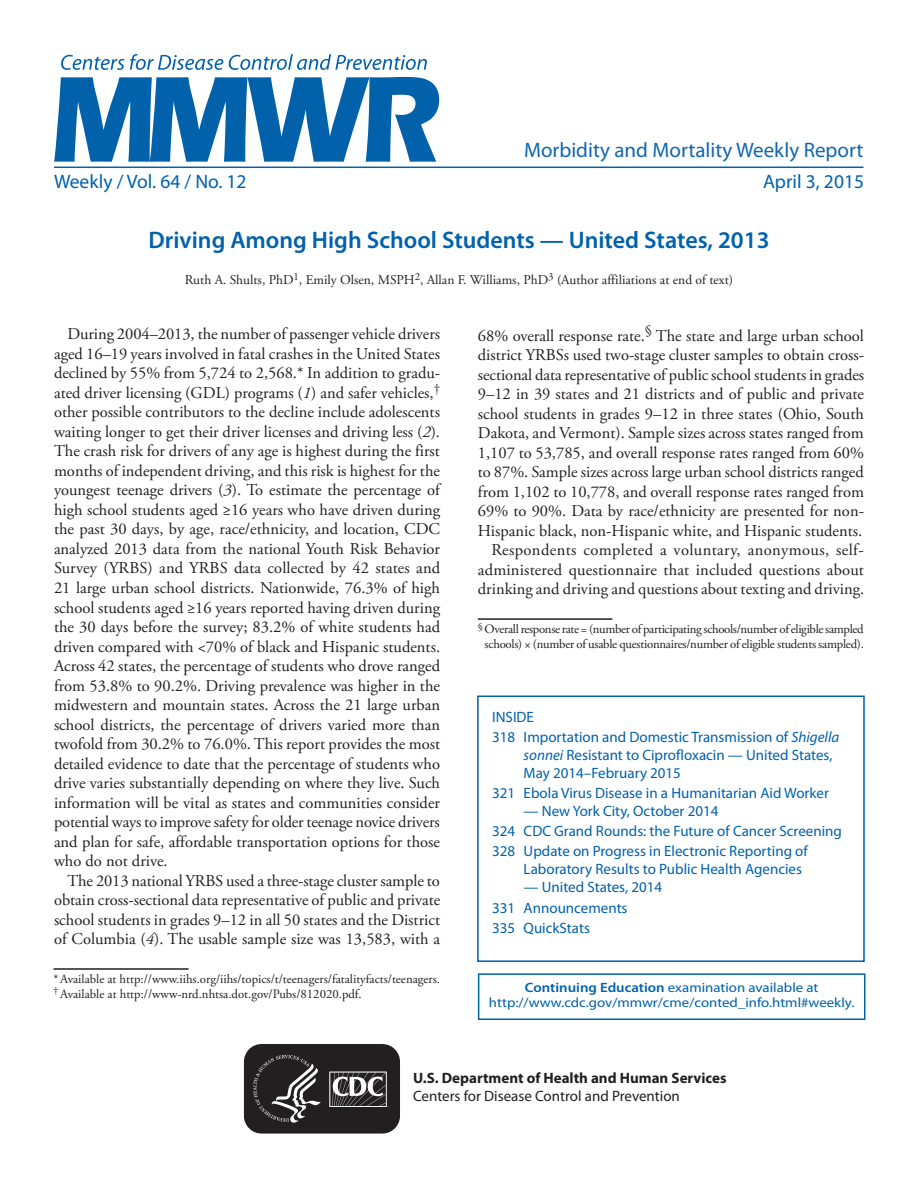
<style>
.page{position:relative;width:918px;height:1188px;background:#fff}
.page>*{position:absolute;margin:0;border:0;box-sizing:border-box;transform-origin:0 0}
.Report_Title{font:600 24px "Myriad Pro";color:#0161ab}
.t1{font:21px "Myriad Pro";color:#1167af}
.cover_date_vol{font:19.5px "Myriad Pro";color:#0161ab}
.Paragraph{font:16.5px/19.5px "Adobe Garamond Pro";color:#231f20;text-align:justify}
.toc_headline_to_999{font:15px/18px "Myriad Pro";color:#0161ab}
.t2{font:700 15px/18px "Myriad Pro";color:#231f20}
.ce_callout_box{font:13.5px/15px "Myriad Pro";color:#0161ab;text-align:center;scale:1.1 1}
.Author_Names{font:13.5px "Adobe Garamond Pro";color:#231f20}
.Footnote{font:12.75px/14.2px "Adobe Garamond Pro";letter-spacing:-.02em;color:#231f20;text-align:center}
.Footnote-2{font:12.75px "Adobe Garamond Pro";color:#231f20}
.footnote_no_rule_tex{font:12.75px "Adobe Garamond Pro";color:#231f20}
.s1{font-style:italic}
.s2{font-weight:600}
.s3{font-weight:400}
</style>
<div class="page">
<div style="left:478px;top:973px;width:388px;height:47px;border:2px solid #0161ab"></div>
<svg style="left:243px;top:1045px;width:157px;height:89px"></svg>
<hr style="left:54px;top:167px;width:810px;height:1px;background:#0161ab">
<svg style="left:54px;top:77px;width:385px;height:85px"></svg>
<svg style="left:61px;top:54px;width:366px;height:16px"></svg>
<div style="left:477px;top:696px;width:388px;height:266px;border:2px solid #0161ab"></div>
<hr style="left:54px;top:968px;width:135px;height:2px;background:#231f20">
<hr style="left:478px;top:618px;width:134px;height:2px;background:#231f20">
<p class="t1" style="left:524px;top:137px;width:341px">Morbidity and Mortality Weekly Report</p>
<p class="cover_date_vol" style="left:54px;top:169px;width:194px">Weekly / Vol. 64 / No. 12</p>
<p class="cover_date_vol" style="left:763px;top:169px;width:102px">April 3, 2015</p>
<p class="Report_Title" style="left:148px;top:224px;width:623px">Driving Among High School Students — United States, 2013</p>
<p class="Author_Names" style="left:185px;top:272px;width:550px">Ruth A. Shults, PhD<sup>1</sup>, Emily Olsen, MSPH<sup>2</sup>, Allan F. Williams, PhD<sup>3</sup> (Author affiliations at end of text)</p>
<p class="Paragraph" style="left:54px;top:325px;width:388px;text-indent:14px">During 2004–2013, the number of passenger vehicle drivers aged 16–19 years involved in fatal crashes in the United States declined by 55% from 5,724 to 2,568.* In addition to gradu&shy;ated driver licensing (GDL) programs (<span class="s1">1</span>) and safer vehicles,<sup>† </sup>other possible contributors to the decline include adolescents waiting longer to get their driver licenses and driving less (<span class="s1">2</span>).<br>The crash risk for drivers of any age is highest during the first months of independent driving, and this risk is highest for the youngest teenage drivers (<span class="s1">3</span>). To estimate the percentage of high school students aged ≥16 years who have driven during the past 30 days, by age, race/ethnicity, and location, CDC analyzed 2013 data from the national Youth Risk Behavior Survey (YRBS) and YRBS data collected by 42 states and 21 large urban school districts. Nationwide, 76.3% of high school students aged ≥16 years reported having driven during the 30 days before the survey; 83.2% of white students had driven compared with &lt;70% of black and Hispanic students.<br>Across 42 states, the percentage of students who drove ranged from 53.8% to 90.2%. Driving prevalence was higher in the midwestern and mountain states. Across the 21 large urban school districts, the percentage of drivers varied more than twofold from 30.2% to 76.0%. This report provides the most detailed evidence to date that the percentage of students who drive varies substantially depending on where they live. Such information will be vital as states and communities consider potential ways to improve safety for older teenage novice drivers and plan for safe, affordable transportation options for those who do not drive.</p>
<p class="Paragraph" style="left:54px;top:871px;width:388px;text-indent:13px">The 2013 national YRBS used a three-stage cluster sample to obtain cross-sectional data representative of public and private school students in grades 9–12 in all 50 states and the District of Columbia (<span class="s1">4</span>). The usable sample size was 13,583, with a</p>
<p class="Footnote-2" style="left:54px;top:972px;width:388px">*Available at http://www.iihs.org/iihs/topics/t/teenagers/fatalityfacts/teenagers.</p>
<p class="footnote_no_rule_tex" style="left:54px;top:986px;width:310px"><sup>†</sup> Available at http://www-nrd.nhtsa.dot.gov/Pubs/812020.pdf.</p>
<p class="Paragraph" style="left:478px;top:326px;width:388px">68% overall response rate.<sup>§</sup> The state and large urban school district YRBSs used two-stage cluster samples to obtain cross&shy;sectional data representative of public school students in grades 9–12 in 39 states and 21 districts and of public and private school students in grades 9–12 in three states (Ohio, South Dakota, and Vermont). Sample sizes across states ranged from 1,107 to 53,785, and overall response rates ranged from 60% to 87%. Sample sizes across large urban school districts ranged from 1,102 to 10,778, and overall response rates ranged from 69% to 90%. Data by race/ethnicity are presented for non-Hispanic black, non-Hispanic white, and Hispanic students.</p>
<p class="Paragraph" style="left:478px;top:541px;width:388px;text-indent:13px">Respondents completed a voluntary, anonymous, self&shy;administered questionnaire that included questions about drinking and driving and questions about texting and driving.</p>
<p class="Footnote" style="left:478px;top:623px;width:388px"><sup>§</sup> Overall response rate = (number of participating schools/number of eligible sampled schools) × (number of usable questionnaires/number of eligible students sampled).</p>
<p class="toc_headline_to_999" style="left:492px;top:708px;width:43px">INSIDE</p>
<p class="toc_headline_to_999" style="left:524px;top:728px;width:317px;text-indent:-31px">318 Importation and Domestic Transmission of <span class="s1">Shigella sonnei</span> Resistant to Ciprofloxacin — United States,<br>May 2014–February 2015</p>
<p class="toc_headline_to_999" style="left:492px;top:784px;width:338px">321 Ebola Virus Disease in a Humanitarian Aid Worker</p>
<p class="toc_headline_to_999" style="left:524px;top:802px;width:196px">— New York City, October 2014</p>
<p class="toc_headline_to_999" style="left:492px;top:822px;width:351px">324 CDC Grand Rounds: the Future of Cancer Screening</p>
<p class="toc_headline_to_999" style="left:524px;top:842px;width:286px;text-indent:-32px">328 Update on Progress in Electronic Reporting of<br>Laboratory Results to Public Health Agencies</p>
<p class="toc_headline_to_999" style="left:524px;top:878px;width:140px">— United States, 2014</p>
<p class="toc_headline_to_999" style="left:492px;top:898px;width:137px">331 Announcements</p>
<p class="toc_headline_to_999" style="left:492px;top:918px;width:99px">335 QuickStats</p>
<p class="ce_callout_box" style="left:489px;top:980px;width:334px"><span class="s2">Continuing Education</span> examination available at http://www.cdc.gov/mmwr/cme/conted_info.html#weekly.</p>
<p class="t2" style="left:413px;top:1069px;width:315px">U.S. Department of Health and Human Services<br><span class="s3">Centers for Disease Control and Prevention</span></p>
</div>
